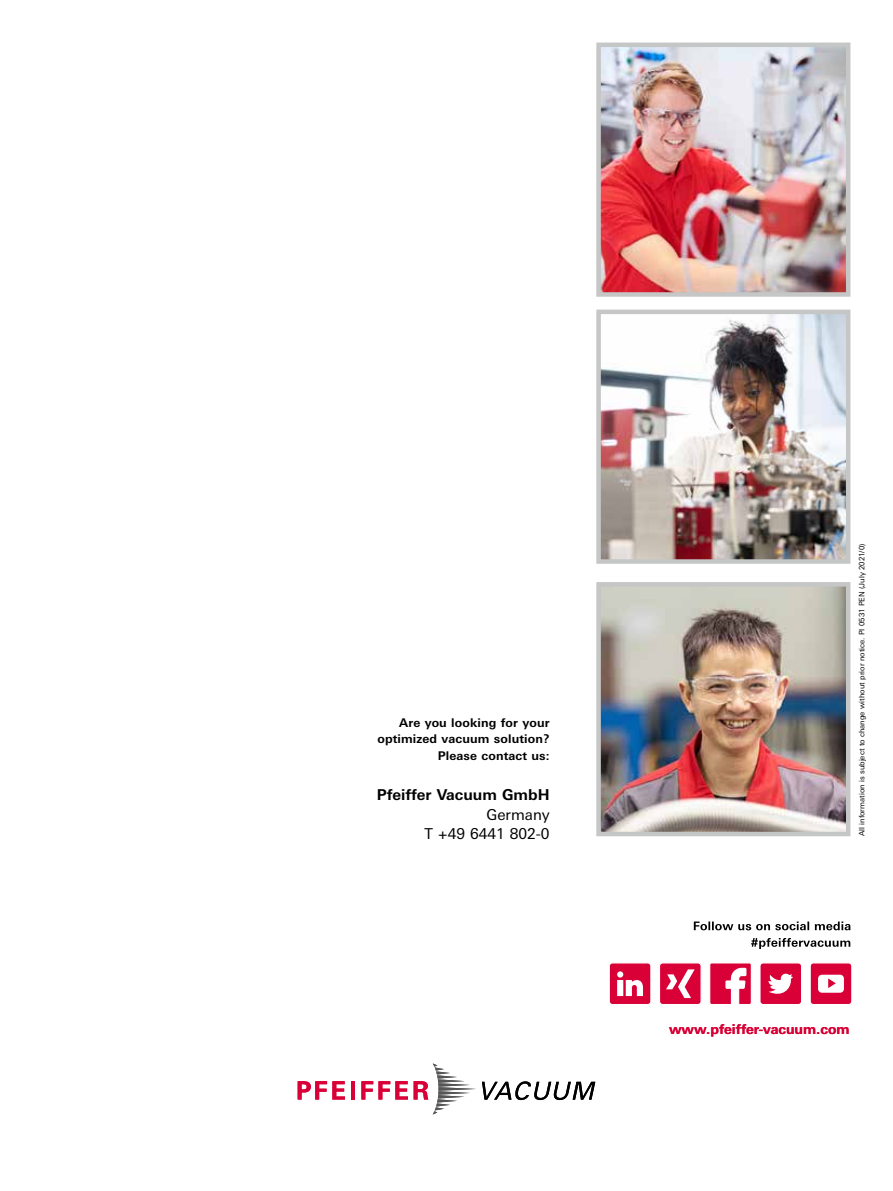
<style>
.page{position:relative;width:893px;height:1191px;background:#fff}
.page>*{position:absolute;margin:0;border:0;box-sizing:border-box;transform-origin:0 0}
.t1{font:15px/19.5px "Univers Next W1 G";color:#000;text-align:right}
.t2{font:700 15px "Univers Next W1 G";color:#000}
.t3{font:700 13.5px "Univers Next W1 G";color:#d80035}
.t4{font:700 12px/16.5px "Univers Next W1 G";letter-spacing:.01em;color:#000;text-align:right}
.t5{font:7.5px "Univers Next W1 G";color:#000}
</style>
<div class="page">
<img style="left:601px;top:587px;width:244px;height:244px">
<div style="left:596px;top:582px;width:254px;height:254px;border:4px solid #c5c6c6"></div>
<img style="left:601px;top:314px;width:244px;height:245px">
<div style="left:596px;top:309px;width:254px;height:255px;border:4px solid #c5c6c6"></div>
<img style="left:601px;top:48px;width:244px;height:244px">
<div style="left:596px;top:43px;width:254px;height:254px;border:4px solid #c5c6c6"></div>
<div style="left:760px;top:963px;width:42px;height:41px;background:#d80036;border-radius:3px"></div>
<div style="left:759px;top:962px;width:43px;height:43px;border:1px solid #fff;border-radius:3px"></div>
<svg style="left:768px;top:973px;width:25px;height:21px"></svg>
<svg style="left:709px;top:963px;width:43px;height:41px"></svg>
<div style="left:609px;top:963px;width:42px;height:41px;background:#d80036;border-radius:3px"></div>
<div style="left:609px;top:962px;width:42px;height:43px;border:1px solid #fff;border-radius:3px"></div>
<svg style="left:617px;top:971px;width:26px;height:25px"></svg>
<div style="left:659px;top:963px;width:42px;height:41px;background:#d80036;border-radius:3px"></div>
<div style="left:659px;top:962px;width:43px;height:43px;border:1px solid #fff;border-radius:3px"></div>
<svg style="left:666px;top:969px;width:29px;height:29px"></svg>
<div style="left:810px;top:963px;width:42px;height:41px;background:#d80036;border-radius:3px"></div>
<div style="left:810px;top:962px;width:42px;height:43px;border:1px solid #fff;border-radius:3px"></div>
<svg style="left:818px;top:974px;width:26px;height:18px"></svg>
<svg style="left:482px;top:1081px;width:113px;height:19px"></svg>
<svg style="left:298px;top:1081px;width:47px;height:18px"></svg>
<hr style="left:351px;top:1081px;width:4px;height:18px;background:#d80036">
<svg style="left:361px;top:1081px;width:47px;height:18px"></svg>
<svg style="left:414px;top:1063px;width:62px;height:51px"></svg>
<svg style="left:751px;top:938px;width:99px;height:11px"></svg>
<svg style="left:694px;top:921px;width:156px;height:9px"></svg>
<h3 class="t4" style="left:377px;top:714px;width:174px">Are you looking for your optimized vacuum solution?<br>Please contact us:</h3>
<h1 class="t2" style="left:377px;top:786px;width:174px">Pfeiffer Vacuum GmbH</h1>
<h1 class="t1" style="left:424px;top:804px;width:127px">Germany<br>T +49 6441 802-0</h1>
<p class="t5" style="left:858px;top:836px;width:294px;rotate:-90deg">All information is subject to change without prior notice. PI 0531 PEN (July 2021/0)</p>
<h2 class="t3" style="left:669px;top:1021px;width:182px">www.pfeiffer-vacuum.com</h2>
</div>
